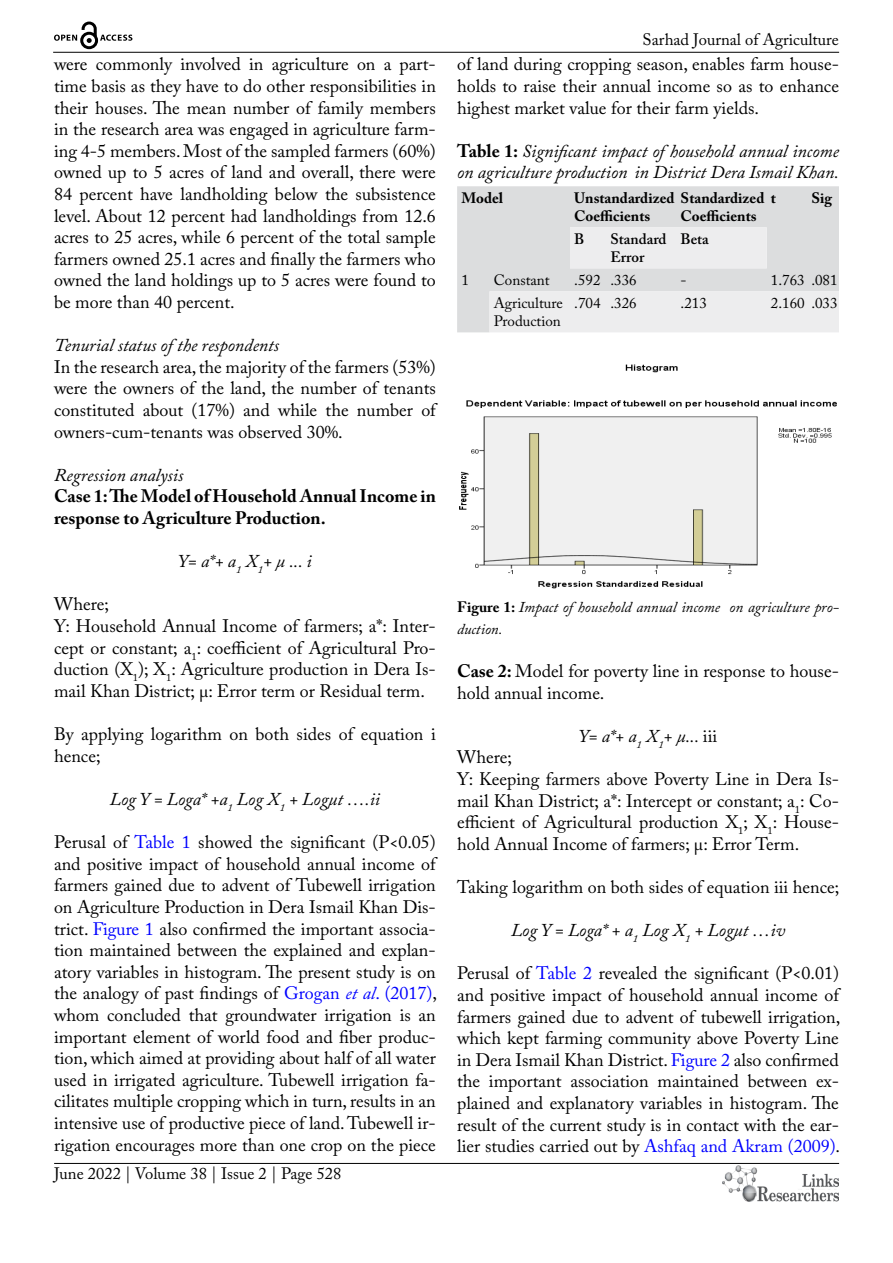
<style>
.page{position:relative;width:893px;height:1263px;background:#fff}
.page>*{position:absolute;margin:0;border:0;box-sizing:border-box;transform-origin:0 0}
.t1{font:18px/21.6px "Adobe Caslon Pro";color:#000;text-align:justify}
.t2{font:italic 18px/21.6px "Adobe Caslon Pro";color:#000}
.t3{font:700 18px/21.6px "Adobe Caslon Pro";color:#000}
.t4{font:16.5px "Adobe Caslon Pro";color:#000}
.t5{font:15px/18px "Adobe Caslon Pro";color:#000}
.t6{font:italic 15px/21.6px "Adobe Caslon Pro";color:#000}
.t7{font:700 15px/18px "Adobe Caslon Pro";color:#000}
.t8{font:600 15px/18px "Adobe Caslon Pro";color:#000}
.s1{color:#00f}
.s2{font-style:italic;color:#00f}
.s3{font-weight:700;font-style:normal}
.s4{font-weight:700}
.s5{font-style:normal}
</style>
<div class="page">
<hr style="left:53px;top:52px;width:786px;height:1px;background:#000">
<hr style="left:54px;top:1163px;width:785px;height:1px;background:#000">
<img style="left:722px;top:1166px;width:117px;height:36px">
<svg style="left:54px;top:22px;width:78px;height:27px"></svg>
<div style="left:457px;top:186px;width:382px;height:146px;background:#dcddde"></div>
<svg style="left:489px;top:227px;width:350px;height:105px;background:#e6e6e7"></svg>
<img style="left:459px;top:364px;width:378px;height:225px">
<p class="t1" style="left:54px;top:53px;width:383px">were commonly involved in agriculture on a part&shy;time basis as they have to do other responsibilities in their houses. The mean number of family members in the research area was engaged in agriculture farm&shy;ing 4-5 members. Most of the sampled farmers (60%) owned up to 5 acres of land and overall, there were 84 percent have landholding below the subsistence level. About 12 percent had landholdings from 12.6 acres to 25 acres, while 6 percent of the total sample farmers owned 25.1 acres and finally the farmers who owned the land holdings up to 5 acres were found to be more than 40 percent.</p>
<p class="t2" style="left:54px;top:334px;width:227px">Tenurial status of the respondents</p>
<p class="t1" style="left:54px;top:356px;width:383px">In the research area, the majority of the farmers (53%) were the owners of the land, the number of tenants constituted about (17%) and while the number of owners-cum-tenants was observed 30%.</p>
<p class="t2" style="left:54px;top:464px;width:131px">Regression analysis</p>
<p class="t3" style="left:54px;top:485px;width:383px">Case 1: The Model of Household Annual Income in response to Agriculture Production.</p>
<p class="t2" style="left:178px;top:550px;width:135px">Y= a*+ a<sub>1</sub> X<sub>1</sub>+ µ ... i</p>
<p class="t1" style="left:54px;top:593px;width:383px;text-align:left">Where;<br>Y: Household Annual Income of farmers; a*: Inter&shy;cept or constant; a<sub>1</sub>: coefficient of Agricultural Pro&shy;duction (X<sub>1</sub>); X<sub>1</sub>: Agriculture production in Dera Is&shy;mail Khan District; µ: Error term or Residual term.</p>
<p class="t1" style="left:54px;top:723px;width:383px">By applying logarithm on both sides of equation i hence;</p>
<p class="t2" style="left:110px;top:788px;width:272px">Log Y = Loga* +a<sub>1</sub> Log X<sub>1</sub> + Logµt ….ii</p>
<p class="t1" style="left:54px;top:831px;width:385px">Perusal of <span class="s1">Table 1</span> showed the significant (P&lt;0.05) and positive impact of household annual income of farmers gained due to advent of Tubewell irrigation on Agriculture Production in Dera Ismail Khan Dis&shy;trict. <span class="s1">Figure 1</span> also confirmed the important associa&shy;tion maintained between the explained and explan&shy;atory variables in histogram. The present study is on the analogy of past findings of <span class="s1">Grogan</span> <span class="s2">et al</span><span class="s1">. (2017)</span>, whom concluded that groundwater irrigation is an important element of world food and fiber produc&shy;tion, which aimed at providing about half of all water used in irrigated agriculture. Tubewell irrigation fa&shy;cilitates multiple cropping which in turn, results in an intensive use of productive piece of land. Tubewell ir&shy;rigation encourages more than one crop on the piece</p>
<p class="t4" style="left:54px;top:1164px;width:289px">June 2022 | Volume 38 | Issue 2 | Page 528</p>
<p class="t4" style="left:643px;top:30px;width:198px">Sarhad Journal of Agriculture</p>
<p class="t1" style="left:457px;top:53px;width:383px">of land during cropping season, enables farm house&shy;holds to raise their annual income so as to enhance highest market value for their farm yields.</p>
<p class="t2" style="left:457px;top:140px;width:383px"><span class="s3">Table 1:</span> Significant impact of household annual income on agriculture production in District Dera Ismail Khan.</p>
<p class="t7" style="left:461px;top:189px;width:43px">Model</p>
<p class="t7" style="left:574px;top:189px;width:203px">Unstandardized Standardized t<br>Coefficients</p>
<p class="t7" style="left:811px;top:189px;width:22px">Sig</p>
<p class="t7" style="left:681px;top:207px;width:78px">Coefficients</p>
<p class="t8" style="left:574px;top:230px;width:12px">B</p>
<p class="t8" style="left:610px;top:230px;width:58px">Standard<br>Error</p>
<p class="t8" style="left:681px;top:230px;width:30px">Beta</p>
<p class="t5" style="left:461px;top:271px;width:9px">1</p>
<p class="t5" style="left:494px;top:271px;width:57px">Constant</p>
<p class="t5" style="left:574px;top:271px;width:64px">.592 .336</p>
<p class="t5" style="left:681px;top:271px;width:8px">-</p>
<p class="t5" style="left:771px;top:271px;width:68px">1.763 .081</p>
<p class="t5" style="left:494px;top:294px;width:71px">Agriculture<br>Production</p>
<p class="t5" style="left:574px;top:294px;width:64px">.704 .326</p>
<p class="t5" style="left:681px;top:294px;width:28px">.213</p>
<p class="t5" style="left:771px;top:294px;width:68px">2.160 .033</p>
<p class="t6" style="left:457px;top:596px;width:383px"><span class="s3">Figure 1:</span> Impact of household annual income on agriculture pro&shy;duction.</p>
<p class="t1" style="left:457px;top:660px;width:383px"><span class="s4">Case 2:</span> Model for poverty line in response to house&shy;hold annual income.</p>
<p class="t2" style="left:579px;top:725px;width:140px">Y= a*+ a<sub>1</sub> X<sub>1</sub>+ µ... <span class="s5">iii</span></p>
<p class="t1" style="left:457px;top:746px;width:383px;text-align:left">Where;<br>Y: Keeping farmers above Poverty Line in Dera Is&shy;mail Khan District; a*: Intercept or constant; a<sub>1</sub>: Co&shy;efficient of Agricultural production X<sub>1</sub>; X<sub>1</sub>: House&shy;hold Annual Income of farmers; µ: Error Term.</p>
<p class="t1" style="left:457px;top:876px;width:384px">Taking logarithm on both sides of equation iii hence;</p>
<p class="t2" style="left:511px;top:919px;width:276px">Log Y = Loga* + a<sub>1</sub> Log X<sub>1</sub> + Logµt …iv</p>
<p class="t1" style="left:457px;top:962px;width:385px">Perusal of <span class="s1">Table 2</span> revealed the significant (P&lt;0.01) and positive impact of household annual income of farmers gained due to advent of tubewell irrigation, which kept farming community above Poverty Line in Dera Ismail Khan District. <span class="s1">Figure 2</span> also confirmed the important association maintained between ex&shy;plained and explanatory variables in histogram. The result of the current study is in contact with the ear&shy;lier studies carried out by <span class="s1">Ashfaq and Akram (2009)</span>.</p>
</div>
